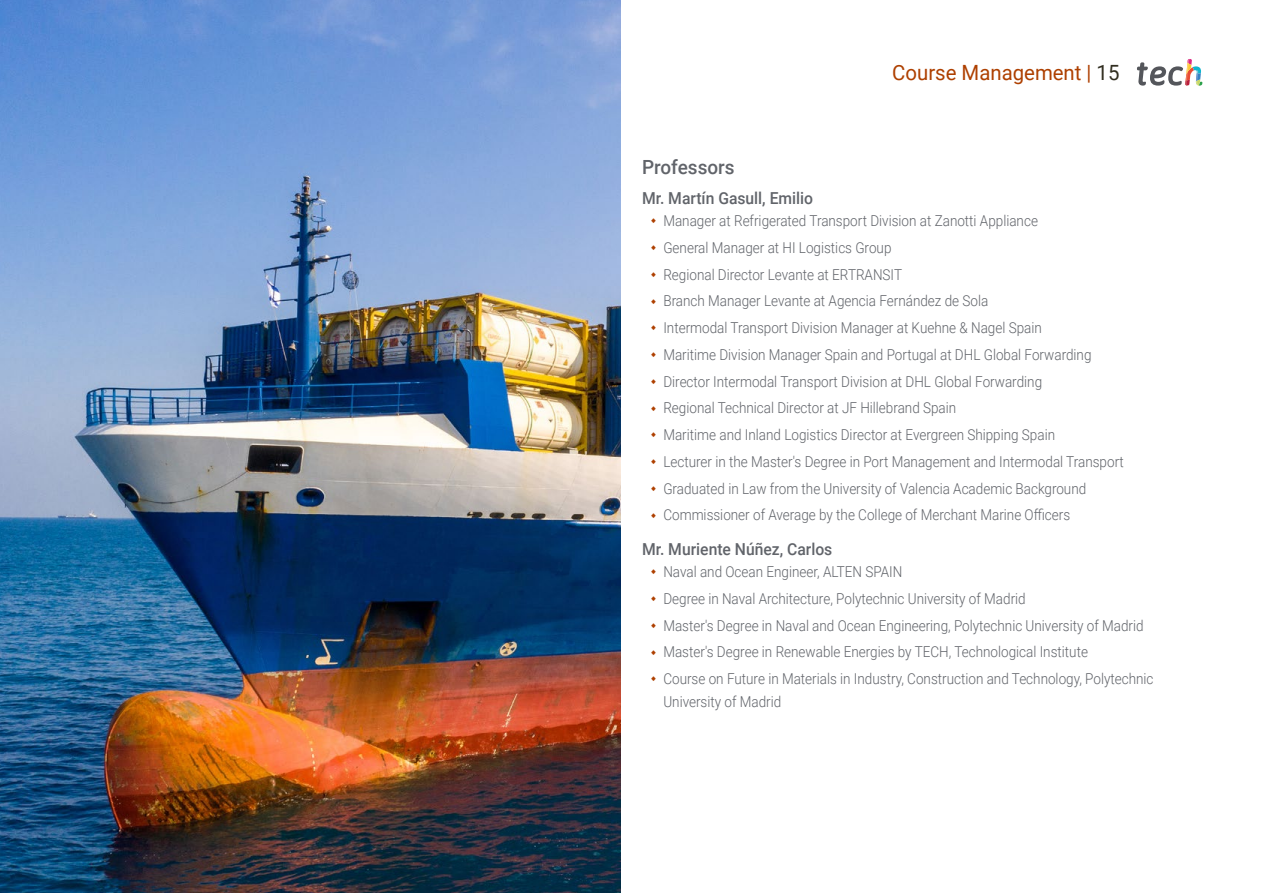
<style>
.page{position:relative;width:1263px;height:893px;background:#fff}
.page>*{position:absolute;margin:0;border:0;box-sizing:border-box;transform-origin:0 0}
.t1{font:21px "Roboto";color:#ae4000}
.t2{font:500 19.5px "Roboto";color:#61646a}
.t3{font:500 16.5px "Roboto";color:#61646a;scale:.95 1}
.t4{font:300 15px/26.7px "Roboto";color:#61646a;scale:.9 1}
.s1{color:#312e20}
</style>
<div class="page">
<img style="left:0;top:0;width:621px;height:893px">
<svg style="left:1137px;top:59px;width:65px;height:27px"></svg>
<h1 class="t1" style="left:892px;top:57px;width:229px">Course Management | <span class="s1">15</span></h1>
<h2 class="t2" style="left:642px;top:154px;width:94px">Professors</h2>
<p class="t3" style="left:642px;top:186px;width:181px">Mr. Martín Gasull, Emilio</p>
<p class="t4" style="left:663px;top:207px;width:513px">Manager at Refrigerated Transport Division at Zanotti Appliance<br>General Manager at HI Logistics Group<br>Regional Director Levante at ERTRANSIT<br>Branch Manager Levante at Agencia Fernández de Sola<br>Intermodal Transport Division Manager at Kuehne &amp; Nagel Spain<br>Maritime Division Manager Spain and Portugal at DHL Global Forwarding Director Intermodal Transport Division at DHL Global Forwarding<br>Regional Technical Director at JF Hillebrand Spain<br>Maritime and Inland Logistics Director at Evergreen Shipping Spain<br>Lecturer in the Master's Degree in Port Management and Intermodal Transport Graduated in Law from the University of Valencia Academic Background Commissioner of Average by the College of Merchant Marine Officers</p>
<p class="t3" style="left:642px;top:537px;width:202px">Mr. Muriente Núñez, Carlos</p>
<p class="t4" style="left:663px;top:558px;width:546px">Naval and Ocean Engineer, ALTEN SPAIN<br>Degree in Naval Architecture, Polytechnic University of Madrid<br>Master's Degree in Naval and Ocean Engineering, Polytechnic University of Madrid Master's Degree in Renewable Energies by TECH, Technological Institute<br>Course on Future in Materials in Industry, Construction and Technology, Polytechnic</p>
<p class="t4" style="left:663px;top:687px;width:133px">University of Madrid</p>
</div>
